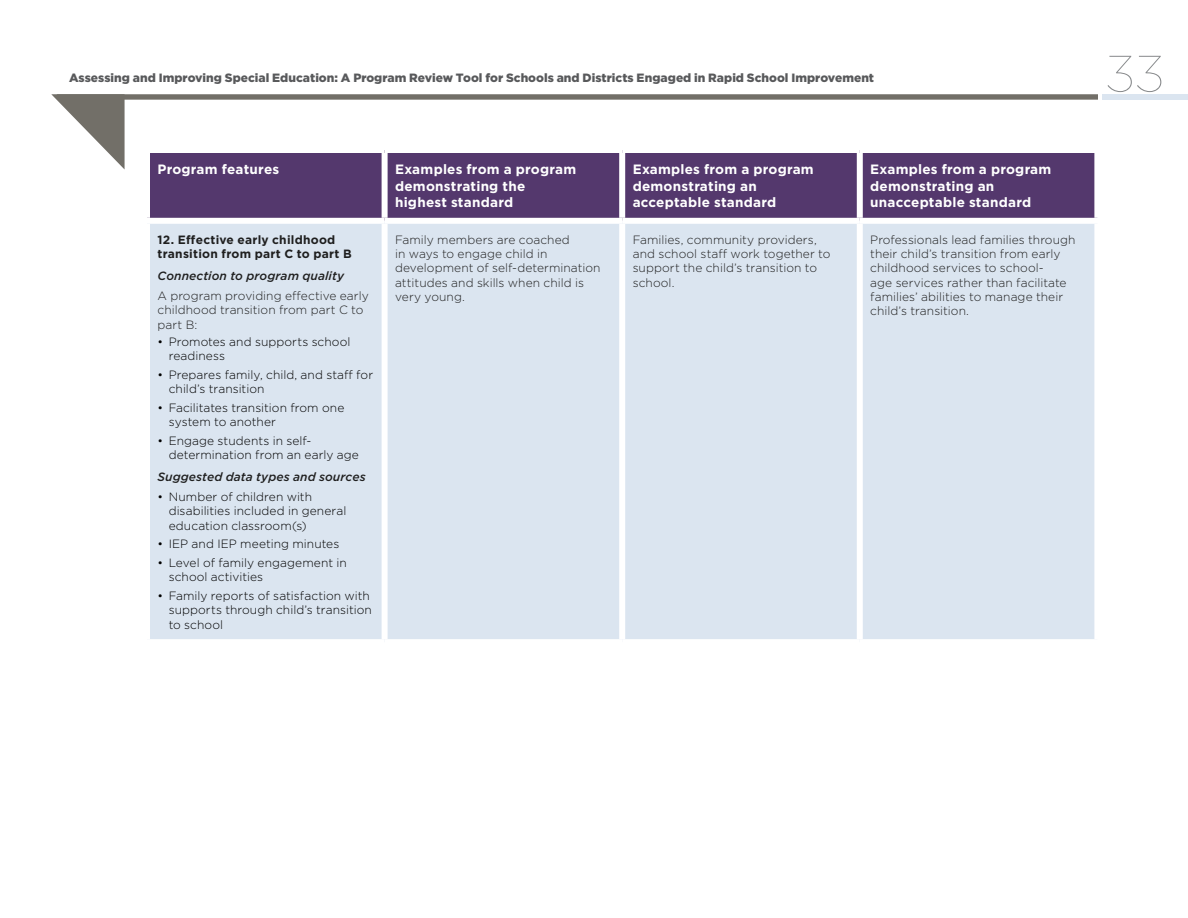
<style>
.page{position:relative;width:1188px;height:918px;background:#fff}
.page>*{position:absolute;margin:0;border:0;box-sizing:border-box;transform-origin:0 0}
.t1{font:100 51px "Gotham";color:#888a8c}
.Table_Header_9_5_pt{font:700 13.5px/16.5px "Gotham";letter-spacing:.015em;color:#fff}
.table_cell_text_appe{font:300 12px/14.2px "Gotham";letter-spacing:.005em;color:#1f1f1f}
.t2{font:300 12px/14.2px "Gotham";letter-spacing:.005em;color:#000}
.t3{font:900 12px "Gotham";color:#58595b}
.table_cell_text_appe-2{font:italic 500 12px "Gotham";letter-spacing:.01em;color:#1f1f1f}
.table_head_style_2_a{font:700 12px/14.2px "Gotham";letter-spacing:.02em;color:#1f1f1f}
</style>
<div class="page">
<div style="left:1102px;top:94px;width:86px;height:6px;background:#dbe5f0"></div>
<svg style="left:51px;top:94px;width:1047px;height:75px"></svg>
<div style="left:150px;top:153px;width:944px;height:65px;background:#54386d"></div>
<div style="left:150px;top:224px;width:944px;height:415px;background:#dbe5f0"></div>
<div style="left:382px;top:153px;width:6px;height:65px;background:#fff"></div>
<div style="left:619px;top:153px;width:6px;height:65px;background:#fff"></div>
<div style="left:857px;top:153px;width:6px;height:65px;background:#fff"></div>
<div style="left:619px;top:224px;width:6px;height:415px;background:#fff"></div>
<div style="left:857px;top:224px;width:6px;height:415px;background:#fff"></div>
<div style="left:144px;top:147px;width:241px;height:6px;background:#fff"></div>
<div style="left:144px;top:153px;width:6px;height:65px;background:#fff"></div>
<div style="left:385px;top:147px;width:237px;height:6px;background:#fff"></div>
<div style="left:622px;top:147px;width:238px;height:6px;background:#fff"></div>
<div style="left:860px;top:147px;width:240px;height:6px;background:#fff"></div>
<div style="left:1094px;top:153px;width:6px;height:65px;background:#fff"></div>
<div style="left:382px;top:224px;width:6px;height:415px;background:#fff"></div>
<p class="t3" style="left:69px;top:69px;width:807px">Assessing and Improving Special Education: A Program Review Tool for Schools and Districts Engaged in Rapid School Improvement</p>
<h2 class="Table_Header_9_5_pt" style="left:158px;top:161px;width:123px">Program features</h2>
<h2 class="Table_Header_9_5_pt" style="left:395px;top:161px;width:183px">Examples from a program demonstrating the highest standard</h2>
<h2 class="Table_Header_9_5_pt" style="left:633px;top:161px;width:183px">Examples from a program demonstrating an acceptable standard</h2>
<h2 class="Table_Header_9_5_pt" style="left:870px;top:161px;width:183px">Examples from a program demonstrating an unacceptable standard</h2>
<p class="table_head_style_2_a" style="left:158px;top:232px;width:196px">12. Effective early childhood transition from part C to part B</p>
<p class="table_cell_text_appe-2" style="left:158px;top:268px;width:188px">Connection to program quality</p>
<p class="table_cell_text_appe" style="left:158px;top:288px;width:213px">A program providing effective early childhood transition from part C to part B:</p>
<p class="t2" style="left:169px;top:334px;width:183px;text-indent:-11px">• Promotes and supports school readiness</p>
<p class="t2" style="left:169px;top:367px;width:206px;text-indent:-11px">• Prepares family, child, and staff for child’s transition</p>
<p class="t2" style="left:169px;top:400px;width:177px;text-indent:-11px">• Facilitates transition from one system to another</p>
<p class="t2" style="left:169px;top:433px;width:192px;text-indent:-11px">• Engage students in self&shy;determination from an early age</p>
<p class="table_cell_text_appe-2" style="left:158px;top:469px;width:210px">Suggested data types and sources</p>
<p class="t2" style="left:169px;top:489px;width:179px;text-indent:-11px">• Number of children with disabilities included in general education classroom(s)</p>
<p class="t2" style="left:158px;top:537px;width:183px">• IEP and IEP meeting minutes</p>
<p class="t2" style="left:169px;top:555px;width:180px;text-indent:-11px">• Level of family engagement in school activities</p>
<p class="t2" style="left:169px;top:588px;width:205px;text-indent:-11px">• Family reports of satisfaction with supports through child’s transition to school</p>
<p class="table_cell_text_appe" style="left:395px;top:232px;width:207px">Family members are coached<br>in ways to engage child in development of self-determination attitudes and skills when child is very young.</p>
<p class="table_cell_text_appe" style="left:633px;top:232px;width:199px">Families, community providers, and school staff work together to support the child’s transition to school.</p>
<p class="table_cell_text_appe" style="left:870px;top:232px;width:207px">Professionals lead families through their child’s transition from early childhood services to school-<br>age services rather than facilitate families’ abilities to manage their child’s transition.</p>
<h1 class="t1" style="left:1107px;top:42px;width:58px">33</h1>
</div>
